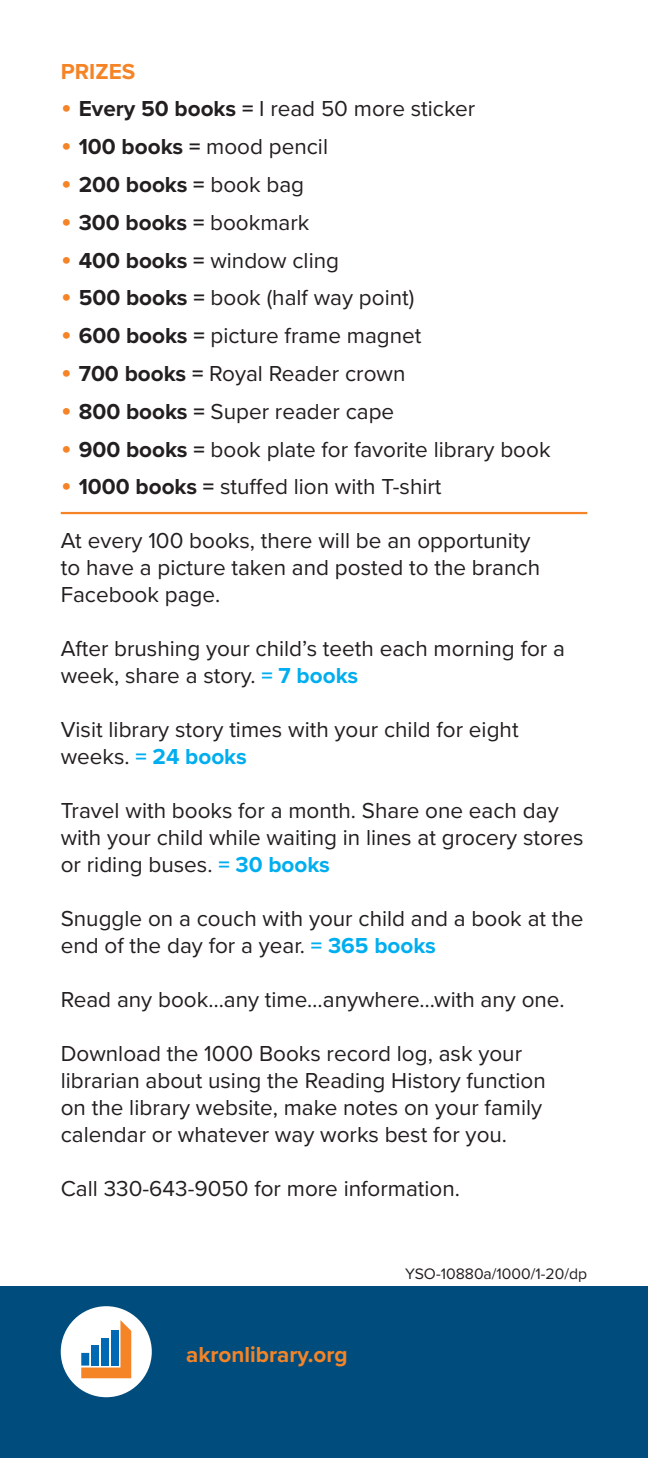
<style>
.page{position:relative;width:648px;height:1458px;background:#fff}
.page>*{position:absolute;margin:0;border:0;box-sizing:border-box;transform-origin:0 0}
.t1{font:22.5px/27px "Proxima Nova";color:#231f20}
.t2{font:700 22.5px "Proxima Nova";color:#231f20}
.Web{font:700 22.5px "Proxima Nova";color:#f58427}
.t3{font:15.75px "Proxima Nova";color:#231f20}
.s1{font-size:31.5px;color:#f58427}
.s2{font-weight:700}
.s3{font-weight:400;font-size:31.5px;color:#f58427}
.s4{font-weight:400}
.s5{font-weight:700;color:#00aeef}
</style>
<div class="page">
<hr style="left:61px;top:512px;width:526px;height:2px;background:#f58427">
<div style="left:0;top:1286px;width:648px;height:172px;background:#004d7d"></div>
<div style="left:61px;top:1306px;width:91px;height:91px;background:#fff;border-radius:50%"></div>
<svg style="left:81px;top:1320px;width:50px;height:58px"></svg>
<p class="Web" style="left:61px;top:54px;width:76px">PRIZES</p>
<p class="t1" style="left:61px;top:94px;width:416px"><span class="s1">•</span> <span class="s2">Every 50 books =</span> I read 50 more sticker</p>
<p class="t1" style="left:61px;top:132px;width:269px"><span class="s1">•</span> <span class="s2">100 books =</span> mood pencil</p>
<p class="t2" style="left:61px;top:168px;width:245px"><span class="s3">•</span> 200 books = <span class="s4">book bag</span></p>
<p class="t2" style="left:61px;top:205px;width:250px"><span class="s3">•</span> 300 books = <span class="s4">bookmark</span></p>
<p class="t1" style="left:61px;top:246px;width:280px"><span class="s1">•</span> <span class="s2">400 books =</span> window cling</p>
<p class="t1" style="left:61px;top:283px;width:355px"><span class="s1">•</span> <span class="s2">500 books =</span> book (half way point)</p>
<p class="t1" style="left:61px;top:321px;width:362px"><span class="s1">•</span> <span class="s2">600 books =</span> picture frame magnet</p>
<p class="t1" style="left:61px;top:359px;width:346px"><span class="s1">•</span> <span class="s2">700 books =</span> Royal Reader crown</p>
<p class="t1" style="left:61px;top:397px;width:335px"><span class="s1">•</span> <span class="s2">800 books =</span> Super reader cape</p>
<p class="t1" style="left:61px;top:435px;width:491px"><span class="s1">•</span> <span class="s2">900 books =</span> book plate for favorite library book</p>
<p class="t1" style="left:61px;top:472px;width:382px"><span class="s1">•</span> <span class="s2">1000 books =</span> stuffed lion with T-shirt</p>
<p class="t1" style="left:61px;top:526px;width:481px">At every 100 books, there will be an opportunity to have a picture taken and posted to the branch<br>Facebook page.</p>
<p class="t1" style="left:61px;top:634px;width:506px">After brushing your child’s teeth each morning for a week, share a story. <span class="s5">= 7 books</span></p>
<p class="t1" style="left:61px;top:715px;width:459px">Visit library story times with your child for eight weeks. <span class="s5">= 24 books</span></p>
<p class="t1" style="left:61px;top:796px;width:524px">Travel with books for a month. Share one each day with your child while waiting in lines at grocery stores or riding buses. <span class="s5">= 30 books</span></p>
<p class="t1" style="left:61px;top:904px;width:524px">Snuggle on a couch with your child and a book at the end of the day for a year. <span class="s5">= 365 books</span></p>
<p class="t1" style="left:61px;top:985px;width:505px">Read any book…any time…anywhere…with any one.</p>
<p class="t1" style="left:61px;top:1039px;width:487px">Download the 1000 Books record log, ask your librarian about using the Reading History function on the library website, make notes on your family calendar or whatever way works best for you.</p>
<p class="t1" style="left:61px;top:1174px;width:401px">Call 330-643-9050 for more information.</p>
<p class="Web" style="left:186px;top:1337px;width:163px">akronlibrary.org</p>
<p class="t3" style="left:405px;top:1262px;width:184px">YSO-10880a/1000/1-20/dp</p>
</div>
